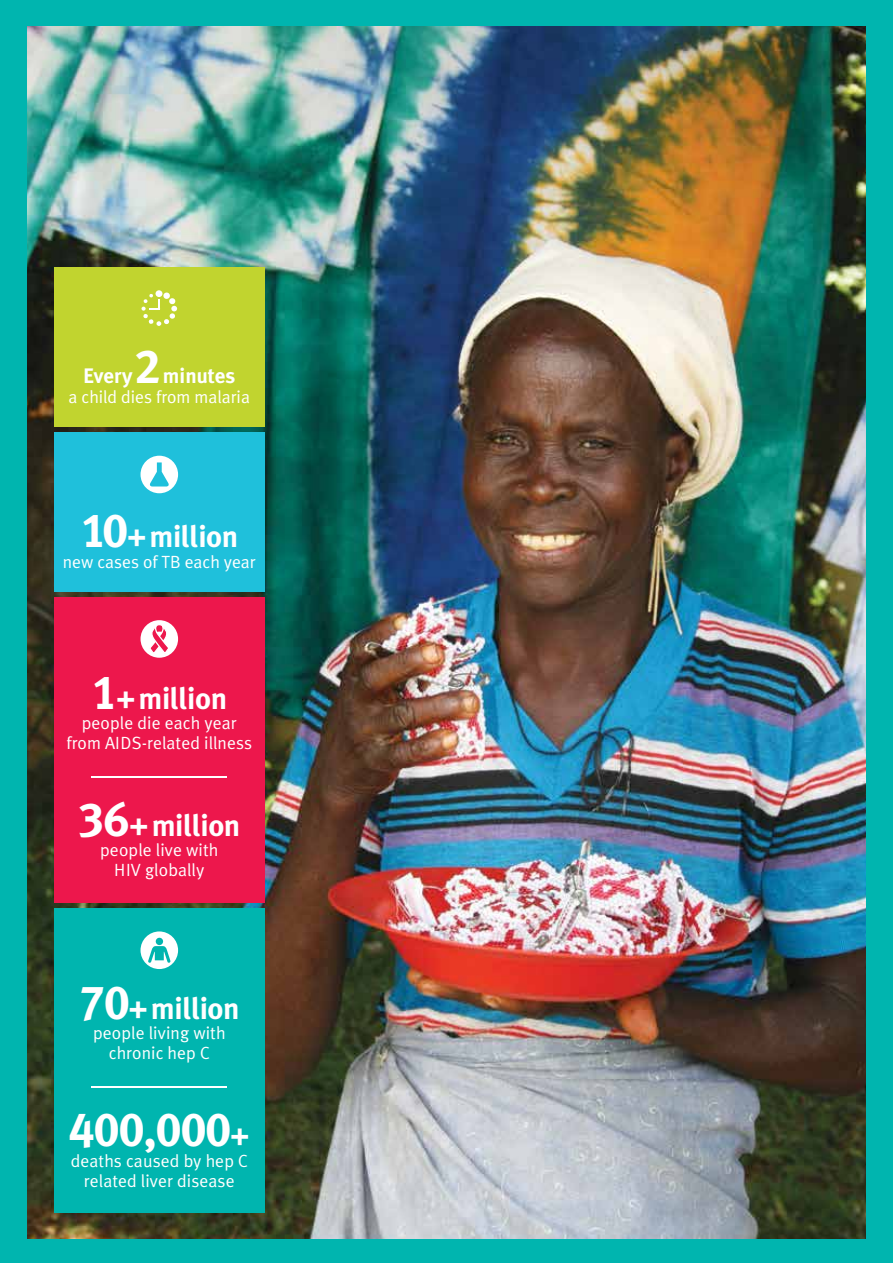
<style>
.page{position:relative;width:893px;height:1263px;background:#00b5af}
.page>*{position:absolute;margin:0;border:0;box-sizing:border-box;transform-origin:0 0}
.t1{font:48px "Meta Plus Bold Caps";letter-spacing:-.015em;color:#fff}
.t2{font:700 30.3px "Meta Plus";letter-spacing:-.015em;color:#fff}
.t3{font:700 21px "Meta Plus";color:#fff}
.t4{font:17.7px/20.2px "Meta Plus Normal";letter-spacing:.005em;color:#fff;text-align:center}
.s1{font-family:"Meta Plus Bold Caps";font-weight:400;font-size:48px}
.s2{font-family:"Meta Plus";font-weight:700;font-size:30.3px}
</style>
<div class="page">
<img style="left:28px;top:27px;width:837px;height:1211px">
<div style="left:54px;top:267px;width:210px;height:160px;background:#c1d42f"></div>
<div style="left:156px;top:290px;width:6px;height:7px;background:#fff;border-radius:50%"></div>
<svg style="left:141px;top:292px;width:36px;height:34px"></svg>
<div style="left:54px;top:908px;width:210px;height:188px;background:#00b5af"></div>
<div style="left:54px;top:1092px;width:210px;height:121px;background:#00b5af"></div>
<hr style="left:91px;top:1086px;width:136px;height:2px;background:#fff">
<div style="left:141px;top:931px;width:37px;height:38px;background:#fff;border-radius:50%"></div>
<div style="left:156px;top:938px;width:7px;height:7px;background:#00b5af;border-radius:50%"></div>
<svg style="left:148px;top:946px;width:23px;height:17px"></svg>
<div style="left:54px;top:432px;width:210px;height:160px;background:#1fc0db"></div>
<div style="left:141px;top:456px;width:37px;height:37px;background:#fff;border-radius:50%"></div>
<svg style="left:150px;top:462px;width:19px;height:24px"></svg>
<div style="left:54px;top:762px;width:210px;height:140px;background:#ed174c"></div>
<div style="left:54px;top:598px;width:210px;height:186px;background:#ed174c"></div>
<div style="left:141px;top:620px;width:37px;height:38px;background:#fff;border-radius:50%"></div>
<svg style="left:148px;top:623px;width:22px;height:34px"></svg>
<hr style="left:91px;top:776px;width:136px;height:1px;background:#fff">
<h1 class="t1" style="left:135px;top:338px;width:27px">2</h1>
<p class="t3" style="left:163px;top:363px;width:74px">minutes</p>
<p class="t4" style="left:69px;top:387px;width:183px">a child dies from malaria</p>
<p class="t3" style="left:83px;top:363px;width:51px">Every</p>
<h2 class="t2" style="left:80px;top:519px;width:159px"><span class="s1">10</span>+ million</h2>
<p class="t4" style="left:63px;top:551px;width:194px">new cases of TB each year</p>
<h2 class="t2" style="left:92px;top:680px;width:137px"><span class="s1">1</span>+ million</h2>
<p class="t4" style="left:66px;top:712px;width:187px">people die each year from AIDS-related illness</p>
<h2 class="t2" style="left:78px;top:808px;width:163px"><span class="s1">36</span>+ million</h2>
<p class="t4" style="left:100px;top:840px;width:120px">people live with<br>HIV globally</p>
<h2 class="t2" style="left:79px;top:991px;width:162px"><span class="s1">70</span>+ million</h2>
<p class="t4" style="left:93px;top:1022px;width:134px">people living with chronic hep C</p>
<h1 class="t1" style="left:69px;top:1102px;width:182px">400,000<span class="s2">+</span></h1>
<p class="t4" style="left:71px;top:1150px;width:179px">deaths caused by hep C related liver disease</p>
</div>
